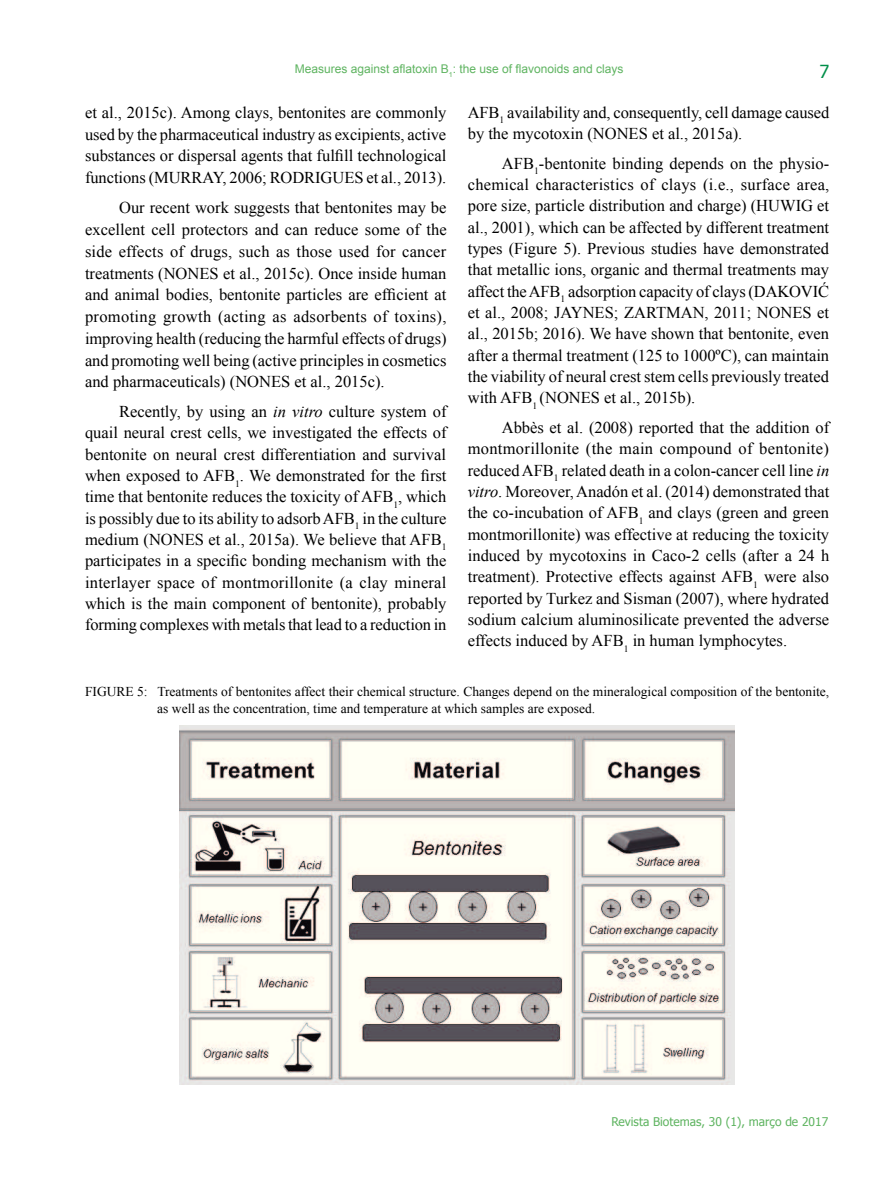
<style>
.page{position:relative;width:893px;height:1191px;background:#fff}
.page>*{position:absolute;margin:0;border:0;box-sizing:border-box;transform-origin:0 0}
.t1{font:18px "Tahoma";color:#008f49}
.t2{font:16.5px/21.3px "Times New Roman";color:#000;text-align:justify}
.t3{font:13.5px/16.5px "Times New Roman";color:#000}
.t4{font:12px "Arial";color:#5fb461}
.t5{font:12px "Tahoma";color:#5fb461}
.s1{font-style:italic}
</style>
<div class="page">
<img style="left:180px;top:726px;width:554px;height:358px">
<p class="t4" style="left:295px;top:60px;width:330px">Measures against aflatoxin B<sub>1</sub>: the use of flavonoids and clays</p>
<p class="t2" style="left:85px;top:101px;width:363px;line-height:21.8px">et al., 2015c). Among clays, bentonites are commonly used by the pharmaceutical industry as excipients, active substances or dispersal agents that fulill technological functions (MURRAY, 2006; RODRIGUES et al., 2013).</p>
<p class="t2" style="left:85px;top:197px;width:363px;line-height:21.8px;text-indent:34px">Our recent work suggests that bentonites may be excellent cell protectors and can reduce some of the side effects of drugs, such as those used for cancer treatments (NONES et al., 2015c). Once inside human and animal bodies, bentonite particles are eficient at promoting growth (acting as adsorbents of toxins), improving health (reducing the harmful effects of drugs) and promoting well being (active principles in cosmetics and pharmaceuticals) (NONES et al., 2015c).</p>
<p class="t2" style="left:85px;top:402px;width:363px;text-indent:34px">Recently, by using an <span class="s1">in vitro</span> culture system of quail neural crest cells, we investigated the effects of bentonite on neural crest differentiation and survival when exposed to AFB<sub>1</sub>. We demonstrated for the irst time that bentonite reduces the toxicity of AFB<sub>1</sub>, which is possibly due to its ability to adsorb AFB<sub>1</sub> in the culture medium (NONES et al., 2015a). We believe that AFB<sub>1 </sub>participates in a speciic bonding mechanism with the interlayer space of montmorillonite (a clay mineral which is the main component of bentonite), probably forming complexes with metals that lead to a reduction in</p>
<p class="t1" style="left:819px;top:64px;width:11px">7</p>
<p class="t2" style="left:468px;top:103px;width:363px">AFB<sub>1</sub> availability and, consequently, cell damage caused by the mycotoxin (NONES et al., 2015a).</p>
<p class="t2" style="left:468px;top:154px;width:363px;text-indent:34px">AFB<sub>1</sub>-bentonite binding depends on the physio&shy;chemical characteristics of clays (i.e., surface area, pore size, particle distribution and charge) (HUWIG et al., 2001), which can be affected by different treatment types (Figure 5). Previous studies have demonstrated that metallic ions, organic and thermal treatments may affect the AFB<sub>1</sub> adsorption capacity of clays (DAKOVIĆ et al., 2008; JAYNES; ZARTMAN, 2011; NONES et al., 2015b; 2016). We have shown that bentonite, even after a thermal treatment (125 to 1000ºC), can maintain the viability of neural crest stem cells previously treated with AFB<sub>1</sub> (NONES et al., 2015b).</p>
<p class="t2" style="left:468px;top:418px;width:363px;text-indent:34px">Abbès et al. (2008) reported that the addition of montmorillonite (the main compound of bentonite) reduced AFB<sub>1</sub> related death in a colon-cancer cell line <span class="s1">in vitro</span>. Moreover, Anadón et al. (2014) demonstrated that the co-incubation of AFB<sub>1</sub> and clays (green and green montmorillonite) was effective at reducing the toxicity induced by mycotoxins in Caco-2 cells (after a 24 h treatment). Protective effects against AFB<sub>1</sub> were also reported by Turkez and Sisman (2007), where hydrated sodium calcium aluminosilicate prevented the adverse effects induced by AFB<sub>1</sub> in human lymphocytes.</p>
<p class="t3" style="left:157px;top:683px;width:673px;text-indent:-72px">FIGURE 5: Treatments of bentonites affect their chemical structure. Changes depend on the mineralogical composition of the bentonite, as well as the concentration, time and temperature at which samples are exposed.</p>
<p class="t5" style="left:611px;top:1116px;width:218px">Revista Biotemas, 30 (1), março de 2017</p>
</div>
